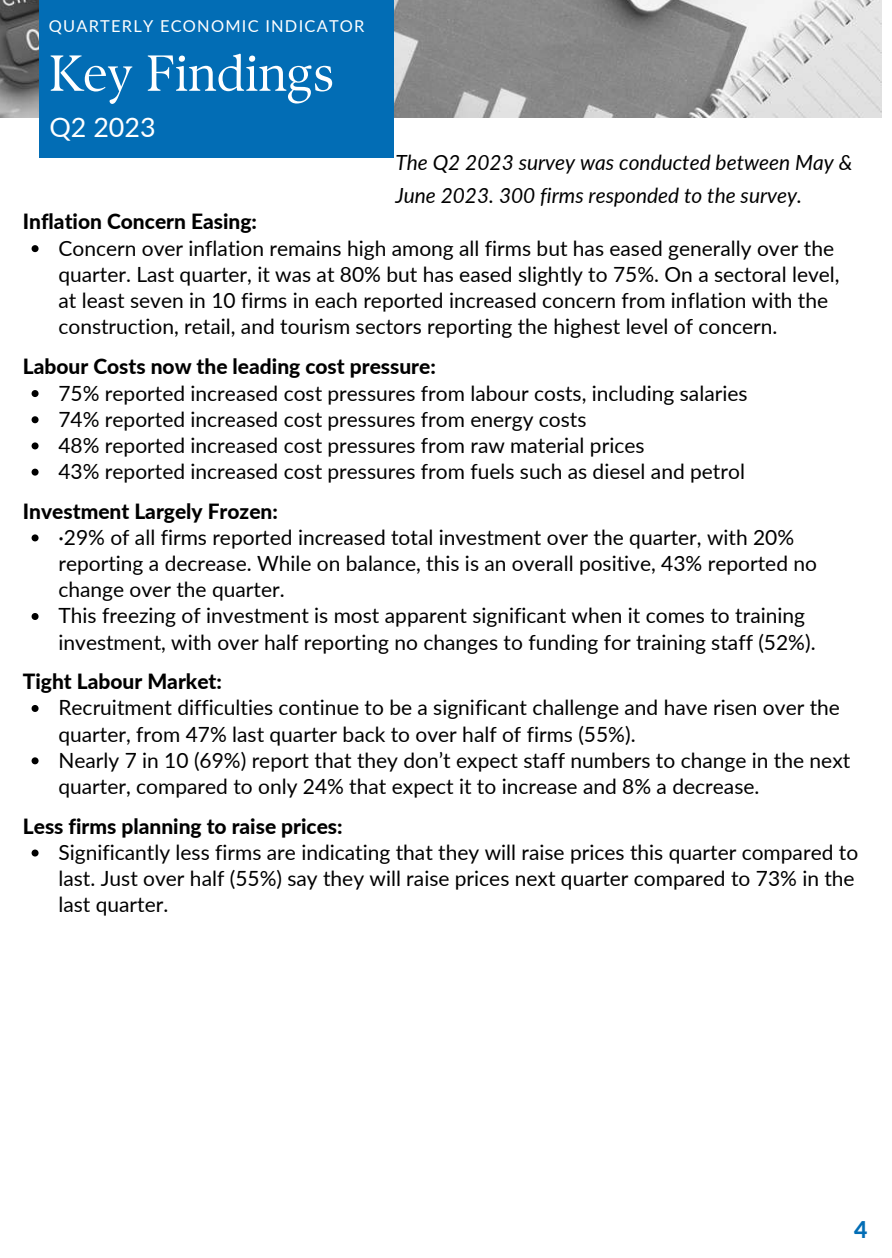
<style>
.page{position:relative;width:892px;height:1258px;background:#fff}
.page>*{position:absolute;margin:0;border:0;box-sizing:border-box;transform-origin:0 0}
.t1{font:50.7px "TY Serif D";color:#fff}
.t2{font:26.7px "Lato";color:#fff}
.t3{font:800 23.1px "Lato";color:#026db5}
.t4{font:21px/26.1px "Lato";color:#000}
.t5{font:800 21px "Lato";color:#000}
.t6{font:italic 21px/33px "Lato";color:#000}
.t7{font:16.5px "Lato";letter-spacing:.075em;color:#fff}
</style>
<div class="page">
<svg style="left:32px;top:245px;width:7px;height:7px"></svg>
<svg style="left:32px;top:534px;width:7px;height:7px"></svg>
<svg style="left:32px;top:613px;width:7px;height:7px"></svg>
<svg style="left:32px;top:390px;width:7px;height:7px"></svg>
<svg style="left:32px;top:416px;width:7px;height:7px"></svg>
<svg style="left:32px;top:442px;width:7px;height:7px"></svg>
<svg style="left:32px;top:469px;width:7px;height:7px"></svg>
<img style="left:0;top:0;width:881px;height:117px">
<div style="left:39px;top:0;width:354px;height:158px;background:#026db5"></div>
<svg style="left:32px;top:849px;width:7px;height:7px"></svg>
<svg style="left:32px;top:705px;width:7px;height:7px"></svg>
<svg style="left:32px;top:757px;width:7px;height:7px"></svg>
<p class="t7" style="left:49px;top:14px;width:317px">QUARTERLY ECONOMIC INDICATOR</p>
<h1 class="t1" style="left:49px;top:38px;width:287px">Key Findings</h1>
<p class="t2" style="left:49px;top:108px;width:108px">Q2 2023</p>
<p class="t5" style="left:23px;top:206px;width:235px">Inflation Concern Easing:</p>
<p class="t6" style="left:395px;top:145px;width:458px">The Q2 2023 survey was conducted between May &amp;<br>June 2023. 300 firms responded to the survey.</p>
<p class="t4" style="left:58px;top:234px;width:782px">Concern over inflation remains high among all firms but has eased generally over the quarter. Last quarter, it was at 80% but has eased slightly to 75%. On a sectoral level, at least seven in 10 firms in each reported increased concern from inflation with the construction, retail, and tourism sectors reporting the highest level of concern.</p>
<p class="t5" style="left:23px;top:351px;width:414px">Labour Costs now the leading cost pressure:</p>
<p class="t4" style="left:58px;top:379px;width:690px">75% reported increased cost pressures from labour costs, including salaries 74% reported increased cost pressures from energy costs<br>48% reported increased cost pressures from raw material prices<br>43% reported increased cost pressures from fuels such as diesel and petrol</p>
<p class="t5" style="left:23px;top:495px;width:256px">Investment Largely Frozen:</p>
<p class="t4" style="left:58px;top:523px;width:760px">·29% of all firms reported increased total investment over the quarter, with 20% reporting a decrease. While on balance, this is an overall positive, 43% reported no change over the quarter.<br>This freezing of investment is most apparent significant when it comes to training investment, with over half reporting no changes to funding for training staff (52%).</p>
<p class="t5" style="left:23px;top:666px;width:201px">Tight Labour Market:</p>
<p class="t4" style="left:58px;top:694px;width:793px">Recruitment difficulties continue to be a significant challenge and have risen over the quarter, from 47% last quarter back to over half of firms (55%).<br>Nearly 7 in 10 (69%) report that they don’t expect staff numbers to change in the next quarter, compared to only 24% that expect it to increase and 8% a decrease.</p>
<p class="t5" style="left:23px;top:810px;width:321px">Less firms planning to raise prices:</p>
<p class="t4" style="left:58px;top:838px;width:801px">Significantly less firms are indicating that they will raise prices this quarter compared to last. Just over half (55%) say they will raise prices next quarter compared to 73% in the last quarter.</p>
<p class="t3" style="left:853px;top:1212px;width:15px">4</p>
</div>
